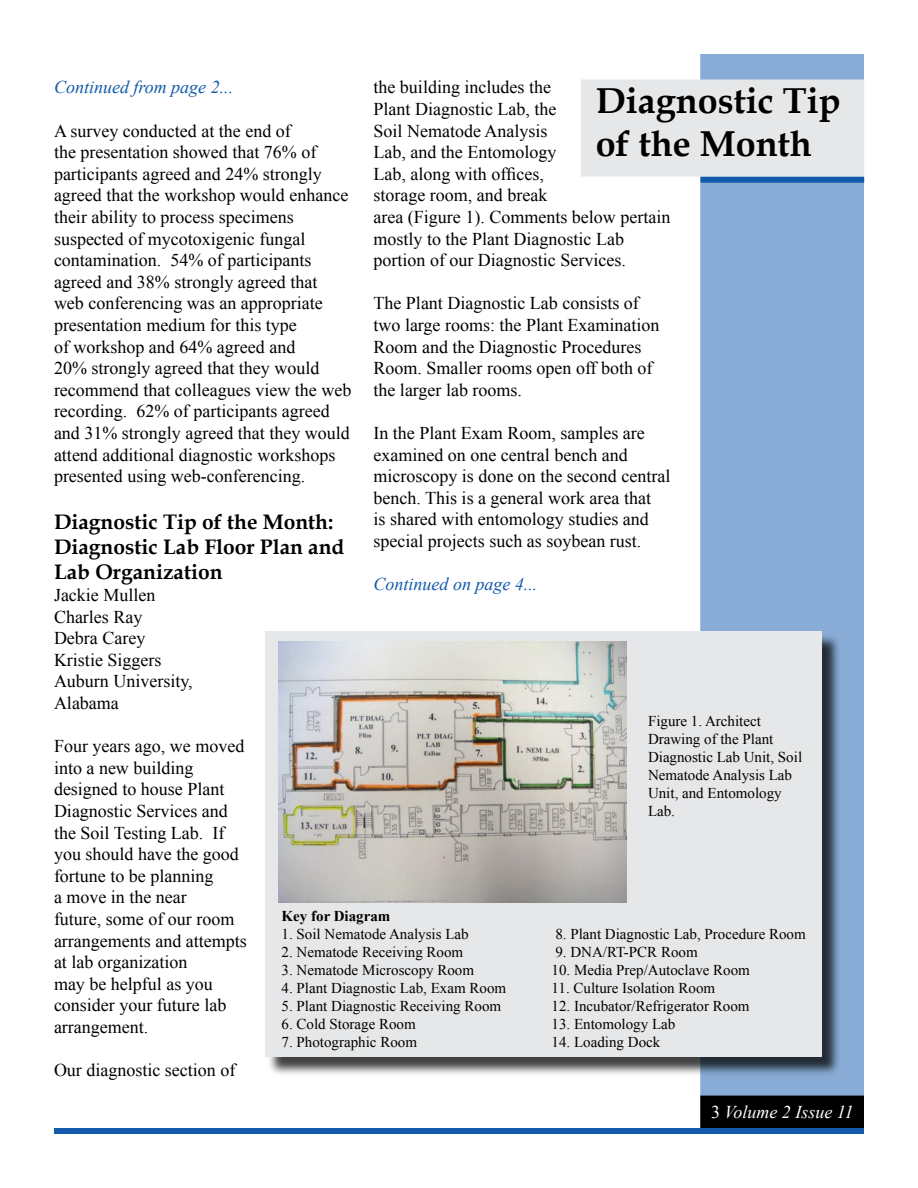
<style>
.page{position:relative;width:918px;height:1188px;background:#fff}
.page>*{position:absolute;margin:0;border:0;box-sizing:border-box;transform-origin:0 0}
.t1{font:700 36px/43.2px "Book Antiqua";color:#000}
.t2{font:700 21px/25.2px "Book Antiqua";color:#000}
.t3{font:18px/21.6px "Times New Roman";color:#000}
.t4{font:italic 18px "Times New Roman";color:#1159ab}
.t5{font:italic 18px "Times New Roman";color:#fff}
.t6{font:15px/18px "Times New Roman";color:#000}
.t7{font:700 15px "Times New Roman";color:#000}
.s1{font-style:normal}
</style>
<div class="page">
<div style="left:701px;top:55px;width:162px;height:1072px;background:#88acd5"></div>
<div style="left:700px;top:54px;width:164px;height:1074px;border:2px solid #88acd5"></div>
<div style="left:54px;top:1128px;width:810px;height:6px;background:#1159ab"></div>
<div style="left:701px;top:1096px;width:162px;height:31px;background:#000"></div>
<div style="left:700px;top:1096px;width:164px;height:32px;border:2px solid #000"></div>
<div style="left:701px;top:177px;width:163px;height:6px;background:#1159ab"></div>
<div style="left:582px;top:80px;width:281px;height:96px;background:#e6e7e8"></div>
<div style="left:581px;top:80px;width:283px;height:97px;border:2px solid #e6e7e8"></div>
<div style="left:266px;top:632px;width:577px;height:445px;background:#000;opacity:.75"></div>
<div style="left:266px;top:632px;width:556px;height:426px;background:#e6e7e8"></div>
<img style="left:278px;top:641px;width:348px;height:261px">
<p class="t3" style="left:374px;top:76px;width:298px">the building includes the<br>Plant Diagnostic Lab, the<br>Soil Nematode Analysis<br>Lab, and the Entomology<br>Lab, along with offices,<br>storage room, and break<br>area (Figure 1). Comments below pertain mostly to the Plant Diagnostic Lab portion of our Diagnostic Services.</p>
<p class="t3" style="left:374px;top:292px;width:288px">The Plant Diagnostic Lab consists of two large rooms: the Plant Examination Room and the Diagnostic Procedures Room. Smaller rooms open off both of the larger lab rooms.</p>
<p class="t3" style="left:374px;top:422px;width:298px">In the Plant Exam Room, samples are examined on one central bench and microscopy is done on the second central bench. This is a general work area that<br>is shared with entomology studies and special projects such as soybean rust.</p>
<p class="t4" style="left:374px;top:572px;width:165px">Continued on page 4...</p>
<p class="t4" style="left:54px;top:75px;width:181px">Continued from page 2...</p>
<p class="t3" style="left:54px;top:120px;width:299px">A survey conducted at the end of<br>the presentation showed that 76% of participants agreed and 24% strongly agreed that the workshop would enhance their ability to process specimens suspected of mycotoxigenic fungal contamination. 54% of participants agreed and 38% strongly agreed that web conferencing was an appropriate presentation medium for this type<br>of workshop and 64% agreed and<br>20% strongly agreed that they would recommend that colleagues view the web recording. 62% of participants agreed and 31% strongly agreed that they would attend additional diagnostic workshops presented using web-conferencing.</p>
<p class="t2" style="left:54px;top:509px;width:292px">Diagnostic Tip of the Month:<br>Diagnostic Lab Floor Plan and<br>Lab Organization</p>
<p class="t3" style="left:54px;top:584px;width:140px">Jackie Mullen<br>Charles Ray<br>Debra Carey<br>Kristie Siggers<br>Auburn University,<br>Alabama</p>
<p class="t3" style="left:54px;top:735px;width:194px">Four years ago, we moved into a new building designed to house Plant<br>Diagnostic Services and the Soil Testing Lab. If you should have the good fortune to be planning<br>a move in the near<br>future, some of our room arrangements and attempts at lab organization<br>may be helpful as you consider your future lab arrangement.</p>
<p class="t3" style="left:54px;top:1059px;width:183px">Our diagnostic section of</p>
<h1 class="t1" style="left:596px;top:79px;width:246px">Diagnostic Tip of the Month</h1>
<p class="t6" style="left:648px;top:712px;width:156px">Figure 1. Architect<br>Drawing of the Plant<br>Diagnostic Lab Unit, Soil<br>Nematode Analysis Lab<br>Unit, and Entomology<br>Lab.</p>
<p class="t7" style="left:282px;top:905px;width:110px">Key for Diagram</p>
<p class="t6" style="left:282px;top:924px;width:189px">1. Soil Nematode Analysis Lab</p>
<p class="t6" style="left:555px;top:924px;width:252px">8. Plant Diagnostic Lab, Procedure Room</p>
<p class="t6" style="left:282px;top:942px;width:183px">2. Nematode Receiving Room</p>
<p class="t6" style="left:555px;top:942px;width:144px">9. DNA/RT-PCR Room</p>
<p class="t6" style="left:282px;top:960px;width:194px">3. Nematode Microscopy Room</p>
<p class="t6" style="left:552px;top:960px;width:200px">10. Media Prep/Autoclave Room</p>
<p class="t6" style="left:282px;top:978px;width:226px">4. Plant Diagnostic Lab, Exam Room</p>
<p class="t6" style="left:552px;top:978px;width:165px">11. Culture Isolation Room</p>
<p class="t6" style="left:282px;top:996px;width:221px">5. Plant Diagnostic Receiving Room</p>
<p class="t6" style="left:552px;top:996px;width:199px">12. Incubator/Refrigerator Room</p>
<p class="t6" style="left:282px;top:1014px;width:136px">6. Cold Storage Room</p>
<p class="t6" style="left:552px;top:1014px;width:125px">13. Entomology Lab</p>
<p class="t6" style="left:282px;top:1032px;width:137px">7. Photographic Room</p>
<p class="t6" style="left:552px;top:1032px;width:110px">14. Loading Dock</p>
<p class="t5" style="left:711px;top:1099px;width:144px"><span class="s1">3</span> Volume 2 Issue 11</p>
</div>
